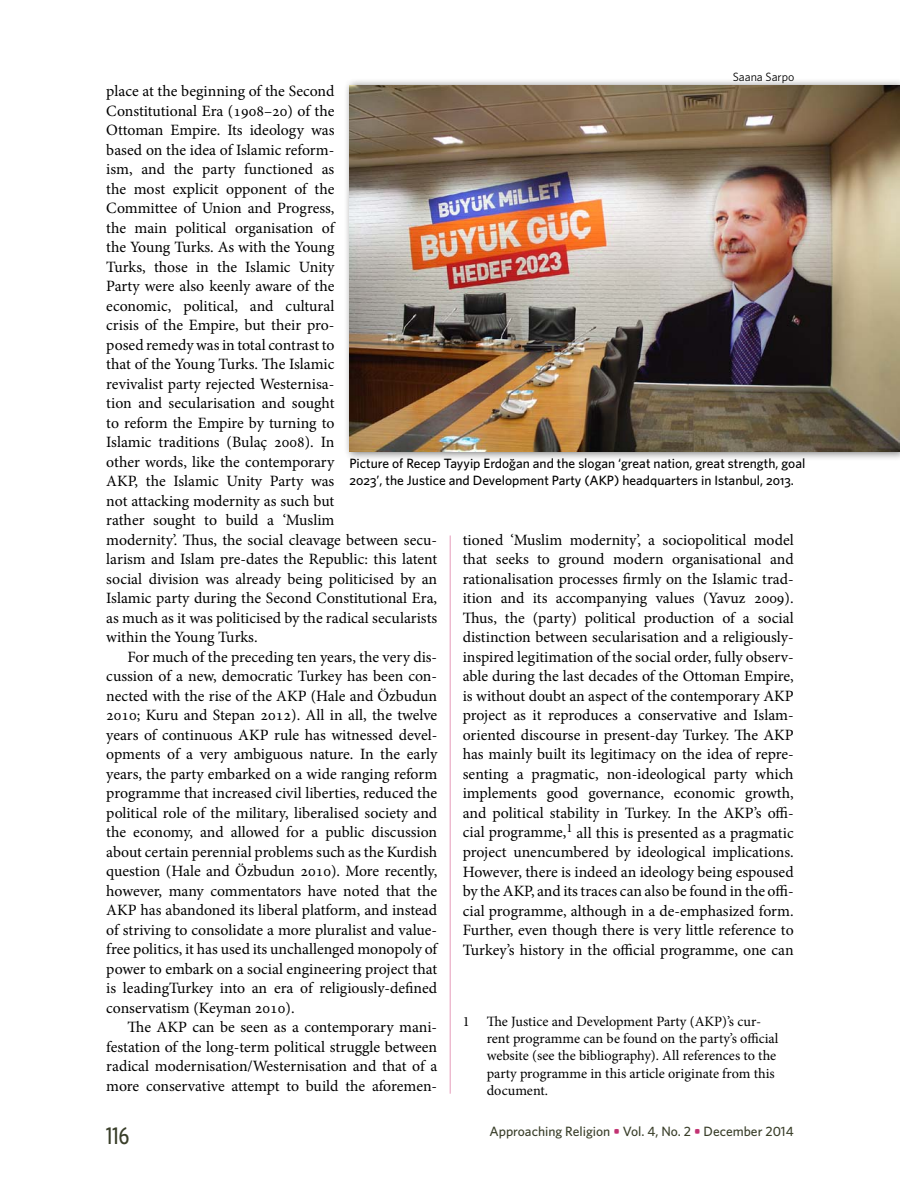
<style>
.page{position:relative;width:900px;height:1200px;background:#fff}
.page>*{position:absolute;margin:0;border:0;box-sizing:border-box;transform-origin:0 0}
.t1{font:500 24px "Whitney Condensed";color:#393e29}
.t2{font:15.75px/19.5px "Minion Pro";color:#000;text-align:justify}
.t3{font:14.25px/17.2px "Minion Pro";color:#000}
.t4{font:500 13.5px/16.5px "Whitney";color:#000}
.t5{font:500 13.5px "Whitney";color:#393e29}
.t6{font:12px "Whitney";color:#000}
.s1{font-family:"Whitney Medium SC";font-weight:400}
.s2{font-weight:700;color:#c23272}
</style>
<div class="page">
<hr style="left:450px;top:536px;width:1px;height:558px;background:#e69cba">
<div style="left:343px;top:78px;width:557px;height:384px;background:#000;opacity:.5"></div>
<img style="left:349px;top:85px;width:551px;height:367px">
<p class="t6" style="left:733px;top:69px;width:63px">Saana Sarpo</p>
<p class="t2" style="left:106px;top:82px;width:332px;text-align:left">place at the beginning of the Second<br>Constitutional Era (1908–20) of the<br>Ottoman Empire. Its ideology was<br>based on the idea of Islamic reform-<br>ism, and the party functioned as<br>the most explicit opponent of the<br>Committee of Union and Progress,<br>the main political organisation of<br>the Young Turks. As with the Young<br>Turks, those in the Islamic Unity<br>Party were also keenly aware of the<br>economic, political, and cultural<br>crisis of the Empire, but their pro-<br>posed remedy was in total contrast to<br>that of the Young Turks. The Islamic<br>revivalist party rejected Westernisa-<br>tion and secularisation and sought<br>to reform the Empire by turning to<br>Islamic traditions (Bulaç 2008). In<br>other words, like the contemporary<br>AKP, the Islamic Unity Party was<br>not attacking modernity as such but<br>rather sought to build a ‘Muslim<br>modernity’. Thus, the social cleavage between secu&shy;larism and Islam pre-dates the Republic: this latent social division was already being politicised by an Islamic party during the Second Constitutional Era, as much as it was politicised by the radical secularists within the Young Turks.</p>
<p class="t2" style="left:106px;top:647px;width:332px;text-indent:21px">For much of the preceding ten years, the very dis&shy;cussion of a new, democratic Turkey has been con&shy;nected with the rise of the AKP (Hale and Özbudun 2010; Kuru and Stepan 2012). All in all, the twelve years of continuous AKP rule has witnessed devel&shy;opments of a very ambiguous nature. In the early years, the party embarked on a wide ranging reform programme that increased civil liberties, reduced the political role of the military, liberalised society and the economy, and allowed for a public discussion about certain perennial problems such as the Kurdish question (Hale and Özbudun 2010). More recently, however, many commentators have noted that the AKP has abandoned its liberal platform, and instead of striving to consolidate a more pluralist and value&shy;free politics, it has used its unchallenged monopoly of power to embark on a social engineering project that is leadingTurkey into an era of religiously-defined conservatism (Keyman 2010).</p>
<p class="t2" style="left:106px;top:1018px;width:332px;text-indent:21px">The AKP can be seen as a contemporary mani&shy;festation of the long-term political struggle between radical modernisation/Westernisation and that of a more conservative attempt to build the aforemen-</p>
<p class="t4" style="left:349px;top:455px;width:457px">Picture of Recep Tayyip Erdoğan and the slogan ‘great nation, great strength, goal<br><span class="s1">2023</span>’, the Justice and Development Party (AKP) headquarters in Istanbul, <span class="s1">2013</span>.</p>
<p class="t2" style="left:463px;top:530px;width:332px">tioned ‘Muslim modernity’, a sociopolitical model that seeks to ground modern organisational and rationalisation processes firmly on the Islamic trad&shy;ition and its accompanying values (Yavuz 2009).<br>Thus, the (party) political production of a social distinction between secularisation and a religiously&shy;inspired legitimation of the social order, fully observ&shy;able during the last decades of the Ottoman Empire, is without doubt an aspect of the contemporary AKP project as it reproduces a conservative and Islam&shy;oriented discourse in present-day Turkey. The AKP has mainly built its legitimacy on the idea of repre&shy;senting a pragmatic, non-ideological party which implements good governance, economic growth, and political stability in Turkey. In the AKP’s offi&shy;cial programme,<sup>1</sup> all this is presented as a pragmatic project unencumbered by ideological implications.<br>However, there is indeed an ideology being espoused by the AKP, and its traces can also be found in the offi&shy;cial programme, although in a de-emphasized form.<br>Further, even though there is very little reference to Turkey’s history in the official programme, one can</p>
<p class="t3" style="left:487px;top:1013px;width:293px;text-indent:-24px">1 The Justice and Development Party (AKP)’s cur&shy;rent programme can be found on the party’s official website (see the bibliography). All references to the party programme in this article originate from this document.</p>
<h1 class="t1" style="left:106px;top:1121px;width:24px">116</h1>
<p class="t5" style="left:489px;top:1122px;width:306px">Approaching Religion <span class="s2">•</span> Vol. 4, No. 2 <span class="s2">•</span> December 2014</p>
</div>
